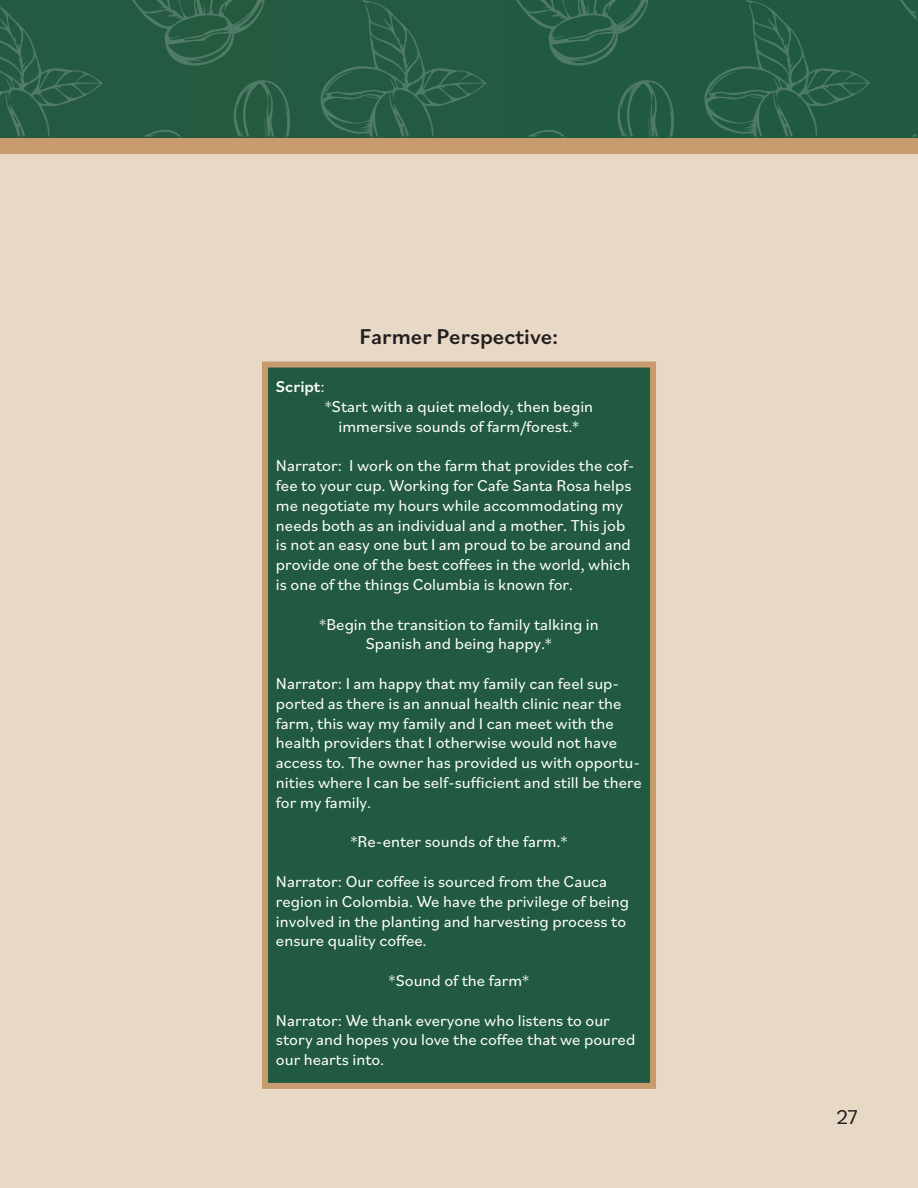
<style>
.page{position:relative;width:918px;height:1188px;background:#fff}
.page>*{position:absolute;margin:0;border:0;box-sizing:border-box;transform-origin:0 0}
.t1{font:500 22.5px "Bilo";color:#231f20}
.t2{font:21px "Bilo";color:#231f20}
.t3{font:16.5px/19.8px "Bilo";color:#fff}
.t4{font:500 16.5px "Bilo";color:#fff}
.s1{font-weight:400}
</style>
<div class="page">
<div style="left:0;top:0;width:918px;height:138px;background:#235a41"></div>
<div style="left:0;top:138px;width:918px;height:16px;background:#c79b6d"></div>
<div style="left:0;top:154px;width:918px;height:1034px;background:#e8d9c6"></div>
<svg style="left:0;top:7px;width:103px;height:129px"></svg>
<svg style="left:144px;top:130px;width:36px;height:6px"></svg>
<svg style="left:320px;top:0;width:167px;height:136px"></svg>
<svg style="left:528px;top:130px;width:36px;height:6px"></svg>
<svg style="left:234px;top:80px;width:56px;height:56px"></svg>
<svg style="left:132px;top:0;width:133px;height:66px"></svg>
<svg style="left:900px;top:0;width:16px;height:19px"></svg>
<svg style="left:704px;top:0;width:166px;height:136px"></svg>
<svg style="left:617px;top:80px;width:57px;height:56px"></svg>
<svg style="left:516px;top:0;width:133px;height:66px"></svg>
<div style="left:262px;top:362px;width:394px;height:727px;background:#215a41;border:6px solid #c79b6d"></div>
<p class="t4" style="left:276px;top:375px;width:50px">Script<span class="s1">:</span></p>
<h1 class="t1" style="left:360px;top:321px;width:200px">Farmer Perspective:</h1>
<p class="t3" style="left:325px;top:395px;width:270px;text-align:center">*Start with a quiet melody, then begin immersive sounds of farm/forest.*</p>
<p class="t3" style="left:276px;top:455px;width:360px">Narrator: I work on the farm that provides the cof&shy;fee to your cup. Working for Cafe Santa Rosa helps me negotiate my hours while accommodating my needs both as an individual and a mother. This job is not an easy one but I am proud to be around and provide one of the best coffees in the world, which is one of the things Columbia is known for.</p>
<p class="t3" style="left:319px;top:613px;width:281px;text-align:center">*Begin the transition to family talking in<br>Spanish and being happy.*</p>
<p class="t3" style="left:276px;top:673px;width:368px">Narrator: I am happy that my family can feel sup&shy;ported as there is an annual health clinic near the farm, this way my family and I can meet with the health providers that I otherwise would not have access to. The owner has provided us with opportu&shy;nities where I can be self-sufficient and still be there for my family.</p>
<p class="t3" style="left:350px;top:831px;width:219px">*Re-enter sounds of the farm.*</p>
<p class="t3" style="left:276px;top:871px;width:355px">Narrator: Our coffee is sourced from the Cauca region in Colombia. We have the privilege of being involved in the planting and harvesting process to ensure quality coffee.</p>
<p class="t3" style="left:389px;top:970px;width:142px">*Sound of the farm*</p>
<p class="t3" style="left:276px;top:1009px;width:361px">Narrator: We thank everyone who listens to our story and hopes you love the coffee that we poured our hearts into.</p>
<p class="t2" style="left:836px;top:1102px;width:23px">27</p>
</div>
